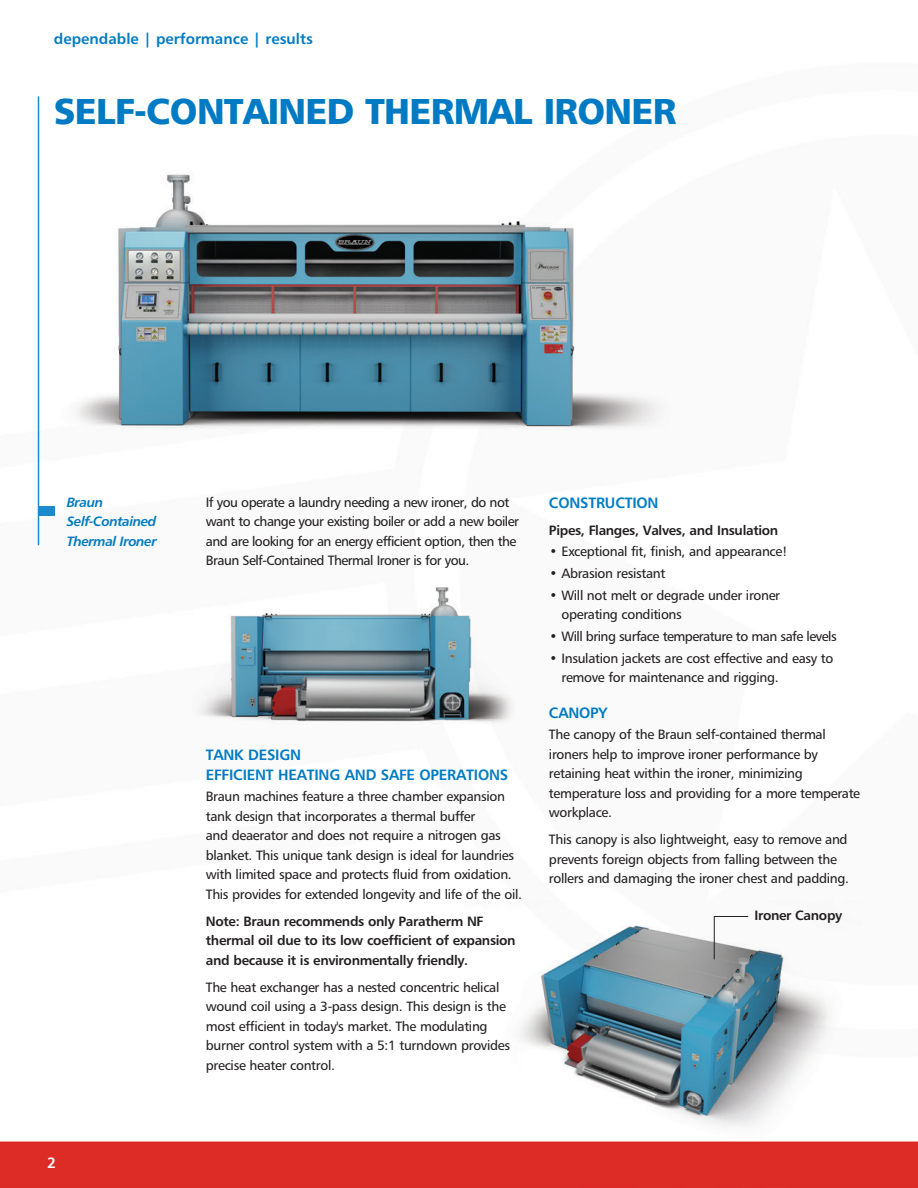
<style>
.page{position:relative;width:918px;height:1188px;background:#fff}
.page>*{position:absolute;margin:0;border:0;box-sizing:border-box;transform-origin:0 0}
.t1{font:36px "Humanist 777 BT Black B";letter-spacing:-.02em;color:#007bc3}
.t2{font:15px/19.5px "Humanist 777 BT Bold B";letter-spacing:-.015em;color:#007bc3}
.t3{font:15px "Humanist 777 BT Bold B";color:#fff}
.t4{font:13.5px/19.5px "Humanist 777 BT Roman B";letter-spacing:-.025em;color:#231f20}
.t5{font:13.5px/19.5px "Humanist 777 BT Bold B";letter-spacing:-.025em;color:#231f20}
.t6{font:13.5px/19.5px "Humanist 777 BT Bold Italic B";letter-spacing:-.035em;color:#007bc3}
</style>
<div class="page">
<img style="left:0;top:96px;width:918px;height:1092px">
<hr style="left:38px;top:96px;width:1px;height:449px;background:#1a8bcc">
<div style="left:38px;top:506px;width:17px;height:9px;background:#1a8bcc"></div>
<svg style="left:714px;top:916px;width:35px;height:44px"></svg>
<p class="t2" style="left:54px;top:28px;width:261px">dependable | performance | results</p>
<h1 class="t1" style="left:54px;top:88px;width:624px">SELF-CONTAINED THERMAL IRONER</h1>
<p class="t6" style="left:67px;top:492px;width:92px">Braun<br>Self-Contained<br>Thermal Ironer</p>
<p class="t4" style="left:206px;top:492px;width:315px">If you operate a laundry needing a new ironer, do not want to change your existing boiler or add a new boiler and are looking for an energy efficient option, then the Braun Self-Contained Thermal Ironer is for you.</p>
<p class="t2" style="left:206px;top:745px;width:304px">TANK DESIGN<br>EFFICIENT HEATING AND SAFE OPERATIONS</p>
<p class="t4" style="left:206px;top:787px;width:318px">Braun machines feature a three chamber expansion tank design that incorporates a thermal buffer<br>and deaerator and does not require a nitrogen gas blanket. This unique tank design is ideal for laundries with limited space and protects fluid from oxidation.<br>This provides for extended longevity and life of the oil.</p>
<p class="t5" style="left:206px;top:911px;width:311px">Note: Braun recommends only Paratherm NF thermal oil due to its low coefficient of expansion and because it is environmentally friendly.</p>
<p class="t4" style="left:206px;top:977px;width:306px">The heat exchanger has a nested concentric helical wound coil using a 3-pass design. This design is the most efficient in today's market. The modulating burner control system with a 5:1 turndown provides precise heater control.</p>
<p class="t2" style="left:549px;top:492px;width:111px">CONSTRUCTION</p>
<p class="t5" style="left:549px;top:520px;width:231px">Pipes, Flanges, Valves, and Insulation</p>
<p class="t4" style="left:550px;top:542px;width:240px">• Exceptional fit, finish, and appearance!</p>
<p class="t4" style="left:550px;top:563px;width:117px">• Abrasion resistant</p>
<p class="t4" style="left:561px;top:585px;width:220px;text-indent:-12px">• Will not melt or degrade under ironer operating conditions</p>
<p class="t4" style="left:550px;top:626px;width:289px">• Will bring surface temperature to man safe levels</p>
<p class="t4" style="left:561px;top:648px;width:273px;text-indent:-12px">• Insulation jackets are cost effective and easy to remove for maintenance and rigging.</p>
<p class="t2" style="left:549px;top:702px;width:60px">CANOPY</p>
<p class="t4" style="left:549px;top:725px;width:313px">The canopy of the Braun self-contained thermal ironers help to improve ironer performance by retaining heat within the ironer, minimizing temperature loss and providing for a more temperate workplace.</p>
<p class="t4" style="left:549px;top:830px;width:301px">This canopy is also lightweight, easy to remove and prevents foreign objects from falling between the rollers and damaging the ironer chest and padding.</p>
<p class="t5" style="left:754px;top:905px;width:90px">Ironer Canopy</p>
<p class="t3" style="left:47px;top:1153px;width:10px">2</p>
</div>
